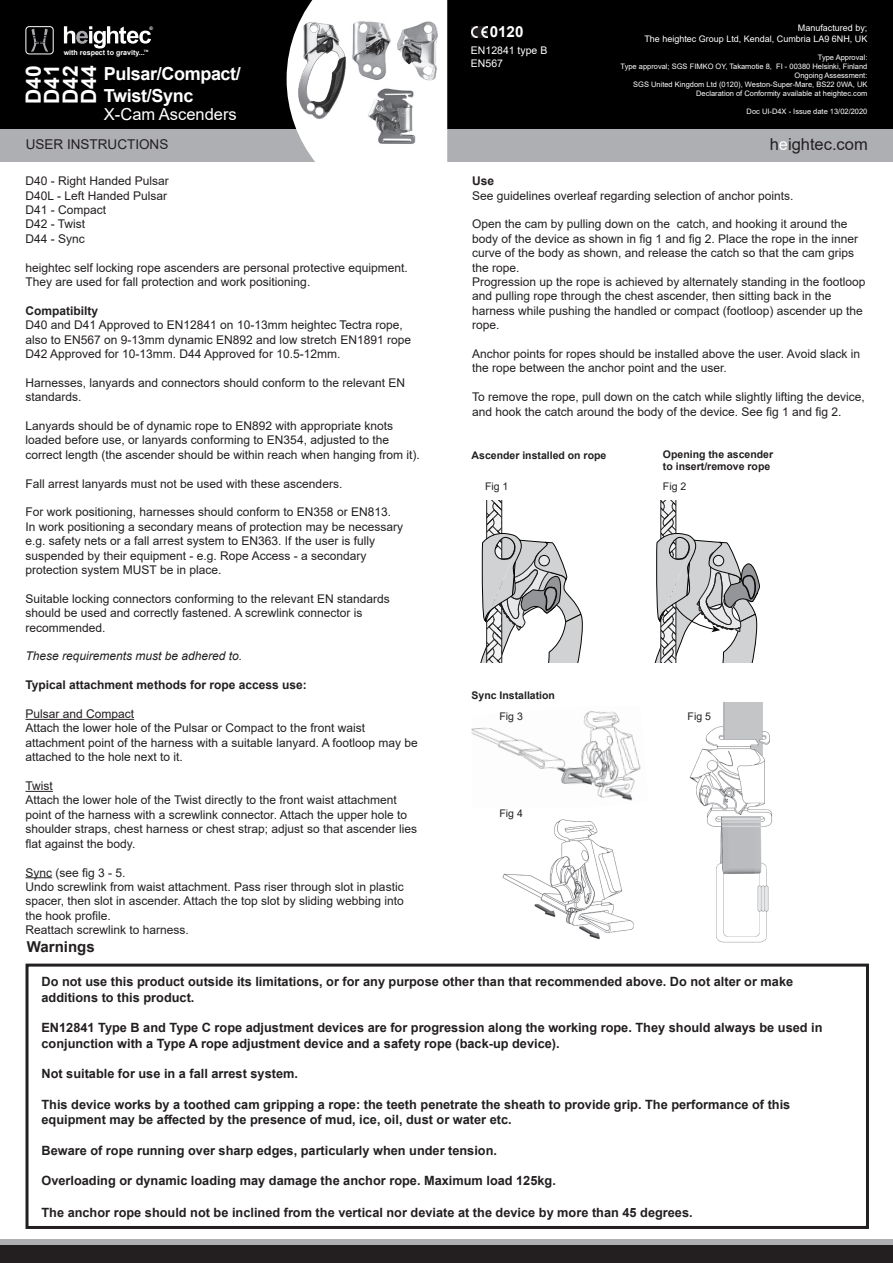
<style>
.page{position:relative;width:893px;height:1263px;background:#fff}
.page>*{position:absolute;margin:0;border:0;box-sizing:border-box;transform-origin:0 0}
.t1{font:700 21px "Arial";color:#fff}
.t2{font:700 18px "Arial";letter-spacing:-.02em;color:#fff}
.t3{font:16.5px "Arial";color:#fff}
.t4{font:16.5px "Arial";color:#231f20}
.t5{font:700 15.15px "Arial";color:#fff}
.t6{font:700 15px "Arial";color:#231f20}
.t7{font:13.5px "Arial";color:#231f20}
.t8{font:700 12.75px/15.3px "Arial";color:#231f20}
.t9{font:12px/14.4px "Arial";color:#231f20}
.t10{font:700 12px "Arial";color:#231f20}
.t11{font:italic 12px "Arial";color:#231f20}
.t12{font:700 10.5px "Arial";color:#231f20}
.t13{font:10.5px "Arial";color:#231f20}
.t14{font:10.5px "Arial";color:#fff}
.t15{font:9px "Arial";color:#fff}
.t16{font:7.5px "Arial";color:#fff}
.t17{font:700 7.05px "Arial";color:#fff}
.t18{font:700 4.8px "Arial";color:#fff}
.t19{font:700 3.15px "Arial";color:#fff}
.s1{color:#fff}
</style>
<div class="page">
<div style="left:0;top:1240px;width:893px;height:23px;background:#231f20"></div>
<div style="left:0;top:1239px;width:893px;height:6px;background:#aeafb3"></div>
<div style="left:0;top:0;width:893px;height:158px;background:#000"></div>
<div style="left:0;top:130px;width:893px;height:32px;background:#aeafb3"></div>
<div style="left:26px;top:26px;width:28px;height:28px;border:1px solid #fff;border-radius:3px"></div>
<svg style="left:31px;top:29px;width:17px;height:23px"></svg>
<svg style="left:64px;top:26px;width:87px;height:23px"></svg>
<img style="left:287px;top:0;width:160px;height:162px">
<img style="left:472px;top:26px;width:15px;height:12px">
<div style="left:26px;top:963px;width:843px;height:266px;border:3px solid #231f20"></div>
<img style="left:348px;top:19px;width:47px;height:66px">
<hr style="left:26px;top:719px;width:108px;height:1px;background:#231f20">
<svg style="left:26px;top:791px;width:27px;height:1px"></svg>
<svg style="left:26px;top:877px;width:26px;height:1px"></svg>
<svg style="left:480px;top:501px;width:103px;height:161px"></svg>
<svg style="left:655px;top:501px;width:105px;height:161px"></svg>
<img style="left:397px;top:19px;width:48px;height:64px">
<img style="left:296px;top:19px;width:52px;height:101px">
<img style="left:368px;top:86px;width:47px;height:66px">
<img style="left:472px;top:711px;width:169px;height:90px">
<img style="left:689px;top:702px;width:83px;height:241px">
<img style="left:502px;top:819px;width:132px;height:121px">
<p class="t18" style="left:149px;top:25px;width:5px">®</p>
<p class="t19" style="left:144px;top:48px;width:6px">TM</p>
<p class="t17" style="left:64px;top:47px;width:83px">with respect to gravity...</p>
<p class="t1" style="left:74px;top:104px;width:40px;rotate:-90deg">D44</p>
<p class="t1" style="left:19px;top:104px;width:40px;rotate:-90deg">D40</p>
<p class="t1" style="left:37px;top:104px;width:41px;rotate:-90deg">D41</p>
<p class="t1" style="left:56px;top:104px;width:40px;rotate:-90deg">D42</p>
<p class="t2" style="left:104px;top:61px;width:138px">Pulsar/Compact/</p>
<p class="t2" style="left:104px;top:83px;width:91px">Twist/Sync</p>
<p class="t3" style="left:104px;top:103px;width:134px">X-Cam Ascenders</p>
<p class="t5" style="left:490px;top:21px;width:35px">0120</p>
<p class="t14" style="left:471px;top:43px;width:78px">EN12841 type B</p>
<p class="t14" style="left:471px;top:56px;width:34px">EN567</p>
<p class="t15" style="left:798px;top:21px;width:71px">Manufactured by;</p>
<p class="t15" style="left:644px;top:32px;width:225px">The heightec Group Ltd, Kendal, Cumbria LA9 6NH, UK</p>
<p class="t16" style="left:818px;top:52px;width:51px">Type Approval:</p>
<p class="t16" style="left:620px;top:61px;width:248px">Type approval; SGS FIMKO OY, Takamotie 8, FI - 00380 Helsinki, Finland</p>
<p class="t16" style="left:794px;top:70px;width:74px">Ongoing Assessment:</p>
<p class="t16" style="left:633px;top:79px;width:236px">SGS United Kingdom Ltd (0120), Weston-Super-Mare, BS22 0WA, UK</p>
<p class="t16" style="left:696px;top:88px;width:173px">Declaration of Conformity available at heightec.com</p>
<p class="t16" style="left:747px;top:106px;width:122px">Doc UI-D4X - Issue date 13/02/2020</p>
<p class="t7" style="left:26px;top:135px;width:144px">USER INSTRUCTIONS</p>
<h3 class="t4" style="left:770px;top:133px;width:100px">h<span class="s1">e</span>ightec.com</h3>
<p class="t9" style="left:26px;top:174px;width:145px">D40 - Right Handed Pulsar</p>
<p class="t9" style="left:26px;top:188px;width:143px">D40L - Left Handed Pulsar</p>
<p class="t9" style="left:26px;top:203px;width:82px">D41 - Compact</p>
<p class="t9" style="left:26px;top:217px;width:61px">D42 - Twist</p>
<p class="t9" style="left:26px;top:231px;width:61px">D44 - Sync</p>
<p class="t9" style="left:26px;top:260px;width:384px">heightec self locking rope ascenders are personal protective equipment.<br>They are used for fall protection and work positioning.</p>
<p class="t10" style="left:26px;top:302px;width:74px">Compatibilty</p>
<p class="t9" style="left:26px;top:318px;width:387px">D40 and D41 Approved to EN12841 on 10-13mm heightec Tectra rope, also to EN567 on 9-13mm dynamic EN892 and low stretch EN1891 rope<br>D42 Approved for 10-13mm. D44 Approved for 10.5-12mm.</p>
<p class="t9" style="left:26px;top:375px;width:381px">Harnesses, lanyards and connectors should conform to the relevant EN standards.</p>
<p class="t9" style="left:26px;top:419px;width:396px">Lanyards should be of dynamic rope to EN892 with appropriate knots loaded before use, or lanyards conforming to EN354, adjusted to the correct length (the ascender should be within reach when hanging from it).</p>
<p class="t9" style="left:26px;top:476px;width:318px">Fall arrest lanyards must not be used with these ascenders.</p>
<p class="t9" style="left:26px;top:505px;width:367px">For work positioning, harnesses should conform to EN358 or EN813.</p>
<p class="t9" style="left:26px;top:519px;width:379px">In work positioning a secondary means of protection may be necessary e.g. safety nets or a fall arrest system to EN363. If the user is fully suspended by their equipment - e.g. Rope Access - a secondary protection system MUST be in place.</p>
<p class="t9" style="left:26px;top:591px;width:366px">Suitable locking connectors conforming to the relevant EN standards should be used and correctly fastened. A screwlink connector is recommended.</p>
<p class="t11" style="left:26px;top:648px;width:218px">These requirements must be adhered to.</p>
<p class="t10" style="left:26px;top:677px;width:283px">Typical attachment methods for rope access use:</p>
<p class="t9" style="left:26px;top:707px;width:110px">Pulsar and Compact</p>
<p class="t9" style="left:26px;top:721px;width:394px">Attach the lower hole of the Pulsar or Compact to the front waist attachment point of the harness with a suitable lanyard. A footloop may be attached to the hole next to it.</p>
<p class="t9" style="left:26px;top:779px;width:29px">Twist</p>
<p class="t9" style="left:26px;top:793px;width:393px">Attach the lower hole of the Twist directly to the front waist attachment point of the harness with a screwlink connector. Attach the upper hole to shoulder straps, chest harness or chest strap; adjust so that ascender lies flat against the body.</p>
<p class="t9" style="left:26px;top:865px;width:102px">Sync (see fig 3 - 5.</p>
<p class="t9" style="left:26px;top:879px;width:380px;text-align:justify">Undo screwlink from waist attachment. Pass riser through slot in plastic spacer, then slot in ascender. Attach the top slot by sliding webbing into the hook profile.</p>
<p class="t9" style="left:26px;top:923px;width:165px">Reattach screwlink to harness.</p>
<p class="t6" style="left:27px;top:936px;width:69px">Warnings</p>
<p class="t10" style="left:472px;top:173px;width:24px">Use</p>
<p class="t9" style="left:472px;top:188px;width:323px">See guidelines overleaf regarding selection of anchor points.</p>
<p class="t9" style="left:472px;top:217px;width:388px">Open the cam by pulling down on the catch, and hooking it around the body of the device as shown in fig 1 and fig 2. Place the rope in the inner curve of the body as shown, and release the catch so that the cam grips the rope.</p>
<p class="t9" style="left:472px;top:275px;width:395px">Progression up the rope is achieved by alternately standing in the footloop and pulling rope through the chest ascender, then sitting back in the harness while pushing the handled or compact (footloop) ascender up the rope.</p>
<p class="t9" style="left:472px;top:347px;width:390px">Anchor points for ropes should be installed above the user. Avoid slack in the rope between the anchor point and the user.</p>
<p class="t9" style="left:472px;top:390px;width:394px">To remove the rope, pull down on the catch while slightly lifting the device, and hook the catch around the body of the device. See fig 1 and fig 2.</p>
<p class="t12" style="left:472px;top:448px;width:136px">Ascender installed on rope</p>
<p class="t12" style="left:663px;top:447px;width:112px">Opening the ascender</p>
<p class="t12" style="left:663px;top:459px;width:109px">to insert/remove rope</p>
<p class="t13" style="left:485px;top:479px;width:25px">Fig 1</p>
<p class="t13" style="left:663px;top:479px;width:25px">Fig 2</p>
<p class="t12" style="left:472px;top:688px;width:85px">Sync Installation</p>
<p class="t13" style="left:499px;top:709px;width:25px">Fig 3</p>
<p class="t13" style="left:499px;top:806px;width:25px">Fig 4</p>
<p class="t13" style="left:688px;top:709px;width:25px">Fig 5</p>
<p class="t8" style="left:41px;top:974px;width:753px">Do not use this product outside its limitations, or for any purpose other than that recommended above. Do not alter or make additions to this product.</p>
<p class="t8" style="left:41px;top:1020px;width:783px">EN12841 Type B and Type C rope adjustment devices are for progression along the working rope. They should always be used in conjunction with a Type A rope adjustment device and a safety rope (back-up device).</p>
<p class="t8" style="left:41px;top:1066px;width:258px">Not suitable for use in a fall arrest system.</p>
<p class="t8" style="left:41px;top:1097px;width:750px">This device works by a toothed cam gripping a rope: the teeth penetrate the sheath to provide grip. The performance of this equipment may be affected by the presence of mud, ice, oil, dust or water etc.</p>
<p class="t8" style="left:41px;top:1142px;width:457px">Beware of rope running over sharp edges, particularly when under tension.</p>
<p class="t8" style="left:41px;top:1173px;width:516px">Overloading or dynamic loading may damage the anchor rope. Maximum load 125kg.</p>
<p class="t8" style="left:41px;top:1205px;width:653px">The anchor rope should not be inclined from the vertical nor deviate at the device by more than 45 degrees.</p>
</div>
